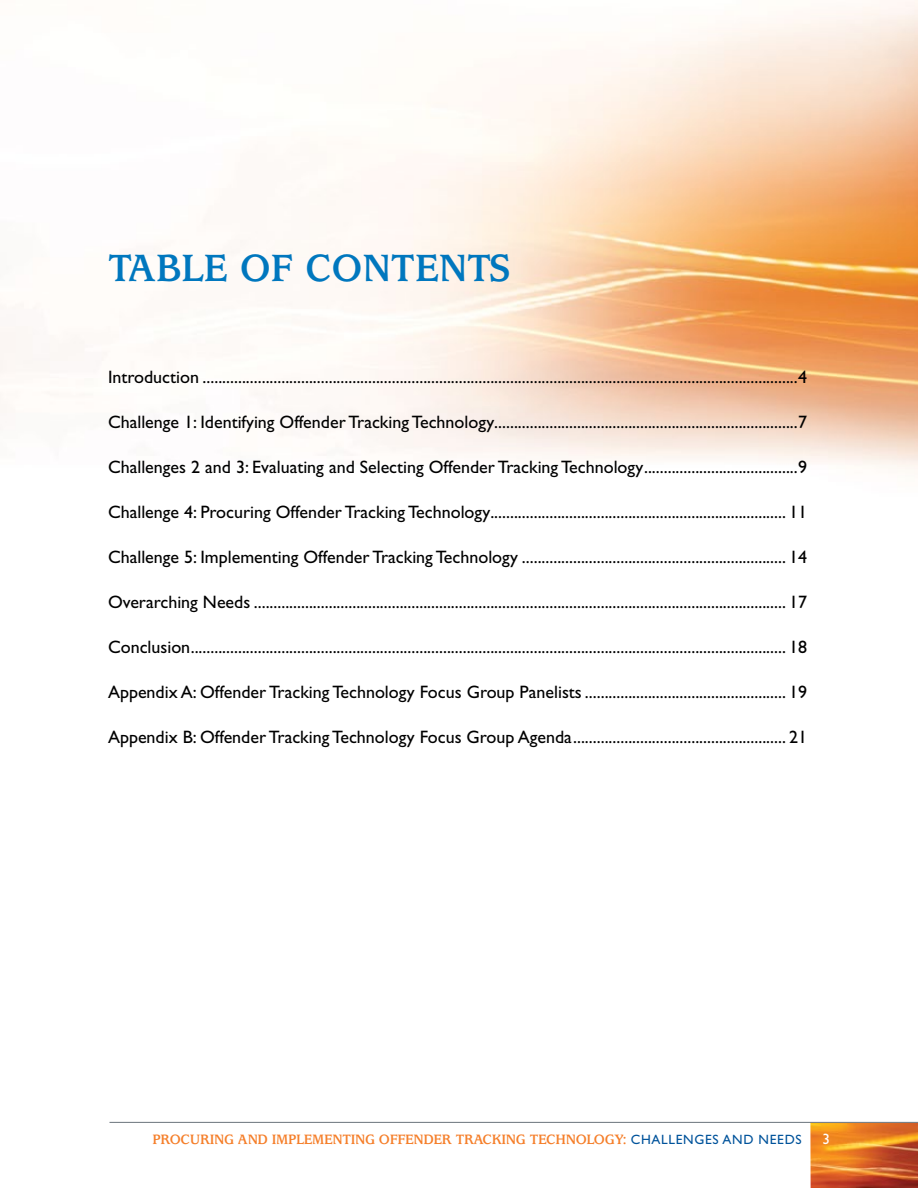
<style>
.page{position:relative;width:918px;height:1188px;background:#fff}
.page>*{position:absolute;margin:0;border:0;box-sizing:border-box;transform-origin:0 0}
.section_hd{font:700 42px "Usherwood Std";letter-spacing:-.005em;color:#0077be}
.t1{font:18px "Gill Sans Std";color:#000}
.t2{font:700 15px "Usherwood Std";letter-spacing:-.02em;color:#f57e29}
.t3{font:15px "Gill Sans Std";color:#fff}
.s1{font-family:"Gill Sans Std";font-weight:400;font-size:13.5px;color:#00539b}
</style>
<div class="page">
<img style="left:0;top:0;width:918px;height:1123px">
<img style="left:810px;top:1123px;width:108px;height:65px">
<hr style="left:110px;top:1122px;width:808px;height:1px;background:#6a737b">
<p class="section_hd" style="left:108px;top:245px;width:404px">TABLE OF CONTENTS</p>
<p class="t1" style="left:108px;top:367px;width:700px">Introduction .......................................................................................................................................................4</p>
<p class="t1" style="left:108px;top:412px;width:700px">Challenge 1: Identifying Offender Tracking Technology.............................................................................7</p>
<p class="t1" style="left:108px;top:457px;width:700px">Challenges 2 and 3: Evaluating and Selecting Offender Tracking Technology.......................................9</p>
<p class="t1" style="left:108px;top:502px;width:700px">Challenge 4: Procuring Offender Tracking Technology........................................................................... 11</p>
<p class="t1" style="left:108px;top:547px;width:700px">Challenge 5: Implementing Offender Tracking Technology ................................................................... 14</p>
<p class="t1" style="left:108px;top:592px;width:700px">Overarching Needs ....................................................................................................................................... 17</p>
<p class="t1" style="left:108px;top:637px;width:700px">Conclusion....................................................................................................................................................... 18</p>
<p class="t1" style="left:108px;top:682px;width:700px">Appendix A: Offender Tracking Technology Focus Group Panelists ................................................... 19</p>
<p class="t1" style="left:108px;top:727px;width:700px">Appendix B: Offender Tracking Technology Focus Group Agenda...................................................... 21</p>
<p class="t2" style="left:153px;top:1131px;width:651px">PROCURING AND IMPLEMENTING OFFENDER TRACKING TECHNOLOGY: <span class="s1">CHALLENGES AND NEEDS</span></p>
<p class="t3" style="left:823px;top:1131px;width:9px">3</p>
</div>
